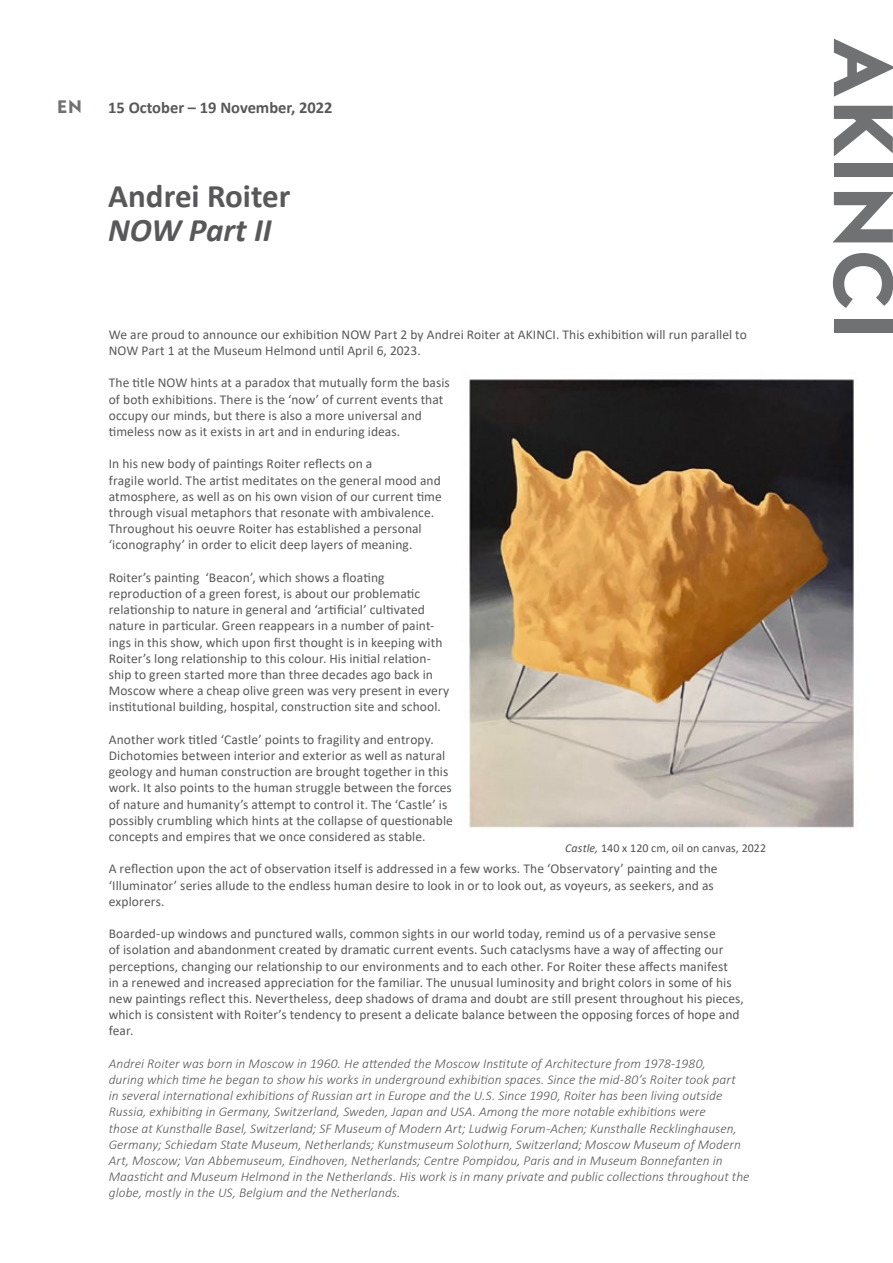
<style>
.page{position:relative;width:893px;height:1263px;background:#fff}
.page>*{position:absolute;margin:0;border:0;box-sizing:border-box;transform-origin:0 0}
.t1{font:700 75px "DTL Nobel T";letter-spacing:-.02em;color:#707172}
.t2{font:700 33px "Calibri";color:#58585a}
.t3{font:italic 700 33px "Calibri";color:#58585a}
.t4{font:700 16.5px "Calibri";color:#58585a}
.t5{font:700 16.5px "DTL Nobel T";color:#707172}
.t6{font:13.5px/16.2px "Calibri";letter-spacing:.005em;color:#58585a}
.t7{font:italic 300 13.5px/16.2px "Calibri";letter-spacing:.005em;color:#58585a}
.t8{font:12px "Calibri";letter-spacing:.01em;color:#505153}
.s1{font-style:italic}
</style>
<div class="page">
<img style="left:469px;top:379px;width:385px;height:449px">
<p class="t5" style="left:56px;top:95px;width:28px">EN</p>
<p class="t4" style="left:108px;top:96px;width:226px">15 October – 19 November, 2022</p>
<h2 class="t2" style="left:108px;top:172px;width:184px">Andrei Roiter</h2>
<h2 class="t3" style="left:108px;top:207px;width:165px">NOW Part II</h2>
<p class="t6" style="left:109px;top:326px;width:640px">We are proud to announce our exhibition NOW Part 2 by Andrei Roiter at AKINCI. This exhibition will run parallel to<br>NOW Part 1 at the Museum Helmond until April 6, 2023.</p>
<p class="t6" style="left:109px;top:374px;width:343px">The title NOW hints at a paradox that mutually form the basis of both exhibitions. There is the ‘now’ of current events that occupy our minds, but there is also a more universal and timeless now as it exists in art and in enduring ideas.</p>
<p class="t6" style="left:109px;top:455px;width:335px">In his new body of paintings Roiter reflects on a<br>fragile world. The artist meditates on the general mood and atmosphere, as well as on his own vision of our current time through visual metaphors that resonate with ambivalence.<br>Throughout his oeuvre Roiter has established a personal ‘iconography’ in order to elicit deep layers of meaning.</p>
<p class="t6" style="left:109px;top:569px;width:342px">Roiter’s painting ‘Beacon’, which shows a floating reproduction of a green forest, is about our problematic relationship to nature in general and ‘artificial’ cultivated nature in particular. Green reappears in a number of paint&shy;ings in this show, which upon first thought is in keeping with Roiter’s long relationship to this colour. His initial relation&shy;ship to green started more than three decades ago back in Moscow where a cheap olive green was very present in every institutional building, hospital, construction site and school.</p>
<p class="t6" style="left:109px;top:731px;width:346px">Another work titled ‘Castle’ points to fragility and entropy.<br>Dichotomies between interior and exterior as well as natural geology and human construction are brought together in this work. It also points to the human struggle between the forces of nature and humanity’s attempt to control it. The ‘Castle’ is possibly crumbling which hints at the collapse of questionable concepts and empires that we once considered as stable.</p>
<p class="t6" style="left:109px;top:860px;width:610px">A reflection upon the act of observation itself is addressed in a few works. The ‘Observatory’ painting and the ‘Illuminator’ series allude to the endless human desire to look in or to look out, as voyeurs, as seekers, and as explorers.</p>
<p class="t6" style="left:109px;top:925px;width:637px">Boarded-up windows and punctured walls, common sights in our world today, remind us of a pervasive sense<br>of isolation and abandonment created by dramatic current events. Such cataclysms have a way of affecting our perceptions, changing our relationship to our environments and to each other. For Roiter these affects manifest<br>in a renewed and increased appreciation for the familiar. The unusual luminosity and bright colors in some of his new paintings reflect this. Nevertheless, deep shadows of drama and doubt are still present throughout his pieces, which is consistent with Roiter’s tendency to present a delicate balance between the opposing forces of hope and fear.</p>
<p class="t7" style="left:109px;top:1055px;width:642px">Andrei Roiter was born in Moscow in 1960. He attended the Moscow Institute of Architecture from 1978-1980,<br>during which time he began to show his works in underground exhibition spaces. Since the mid-80’s Roiter took part<br>in several international exhibitions of Russian art in Europe and the U.S. Since 1990, Roiter has been living outside Russia, exhibiting in Germany, Switzerland, Sweden, Japan and USA. Among the more notable exhibitions were<br>those at Kunsthalle Basel, Switzerland; SF Museum of Modern Art; Ludwig Forum-Achen; Kunsthalle Recklinghausen, Germany; Schiedam State Museum, Netherlands; Kunstmuseum Solothurn, Switzerland; Moscow Museum of Modern Art, Moscow; Van Abbemuseum, Eindhoven, Netherlands; Centre Pompidou, Paris and in Museum Bonnefanten in Maasticht and Museum Helmond in the Netherlands. His work is in many private and public collections throughout the globe, mostly in the US, Belgium and the Netherlands.</p>
<p class="t8" style="left:565px;top:839px;width:202px"><span class="s1">Castle,</span> 140 x 120 cm, oil on canvas, 2022</p>
<h1 class="t1" style="left:914px;top:39px;width:305px;rotate:90deg">AKINCI</h1>
</div>
